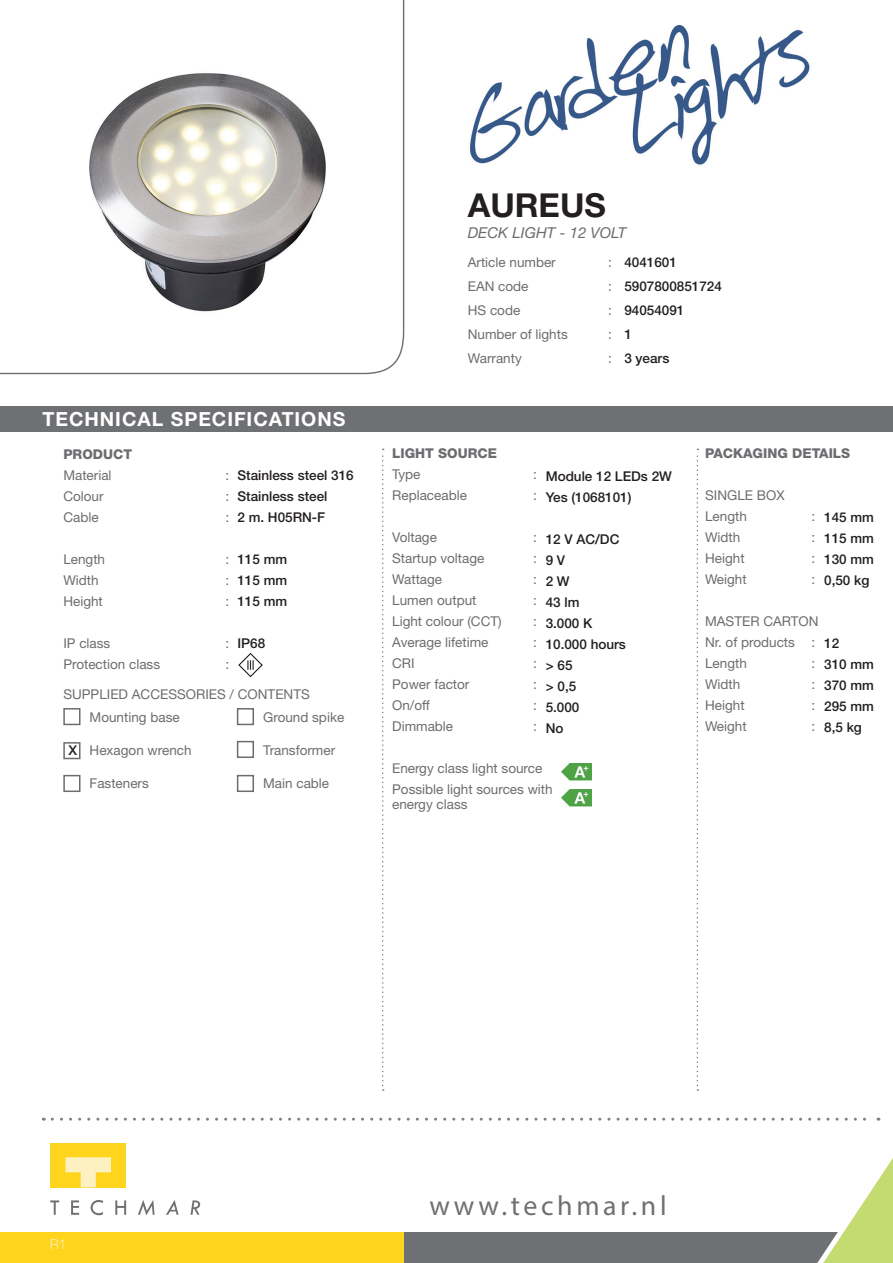
<style>
.page{position:relative;width:893px;height:1263px;background:#fff}
.page>*{position:absolute;margin:0;border:0;box-sizing:border-box;transform-origin:0 0}
.t1{font:700 33px "Helvetica Neue LT Std";color:#231f20}
.t2{font:27.9px "Myriad Pro";letter-spacing:.13em;color:#6f7073}
.t3{font:700 19.5px "Helvetica Neue LT Std";letter-spacing:.05em;color:#fff}
.t4{font:italic 15px "Helvetica Neue LT Std";color:#6c6d70}
.t5{font:13.5px/21px "Helvetica Neue LT Std";color:#6c6d70}
.t6{font:500 13.5px/21px "Helvetica Neue LT Std";color:#231f20}
.t7{font:800 13.5px "Helvetica Neue LT Std";color:#6c6d70}
.t8{font:100 13.5px "Helvetica Neue LT Std";color:#fff}
</style>
<div class="page">
<svg style="left:0;top:0;width:405px;height:375px"></svg>
<div style="left:0;top:406px;width:893px;height:26px;background:#6f7073"></div>
<svg style="left:52px;top:1118px;width:827px;height:3px"></svg>
<svg style="left:382px;top:449px;width:2px;height:642px"></svg>
<svg style="left:697px;top:449px;width:1px;height:642px"></svg>
<div style="left:404px;top:1232px;width:489px;height:31px;background:#6f7073"></div>
<div style="left:0;top:1232px;width:404px;height:31px;background:#fed41d"></div>
<svg style="left:50px;top:1200px;width:9px;height:15px"></svg>
<svg style="left:71px;top:1200px;width:8px;height:15px"></svg>
<svg style="left:115px;top:1200px;width:11px;height:15px"></svg>
<svg style="left:166px;top:1200px;width:13px;height:15px"></svg>
<svg style="left:191px;top:1200px;width:9px;height:15px"></svg>
<svg style="left:91px;top:1200px;width:12px;height:15px"></svg>
<svg style="left:138px;top:1200px;width:17px;height:15px"></svg>
<div style="left:50px;top:1143px;width:76px;height:44px;background:#fed41d"></div>
<svg style="left:65px;top:1157px;width:46px;height:30px"></svg>
<div style="left:63px;top:708px;width:17px;height:17px;border:2px solid #6c6d70"></div>
<div style="left:63px;top:742px;width:17px;height:17px;border:2px solid #6c6d70"></div>
<div style="left:63px;top:775px;width:17px;height:17px;border:2px solid #6c6d70"></div>
<div style="left:237px;top:708px;width:17px;height:17px;border:2px solid #6c6d70"></div>
<div style="left:237px;top:741px;width:17px;height:17px;border:2px solid #6c6d70"></div>
<div style="left:237px;top:775px;width:17px;height:17px;border:2px solid #6c6d70"></div>
<img style="left:238px;top:652px;width:25px;height:25px">
<img style="left:45px;top:36px;width:315px;height:315px">
<img style="left:470px;top:24px;width:340px;height:141px">
<img style="left:817px;top:1158px;width:76px;height:105px">
<img style="left:562px;top:763px;width:30px;height:17px">
<img style="left:562px;top:789px;width:30px;height:17px">
<h3 class="t3" style="left:43px;top:407px;width:304px">TECHNICAL SPECIFICATIONS</h3>
<p class="t7" style="left:63px;top:446px;width:70px">PRODUCT</p>
<p class="t5" style="left:63px;top:464px;width:50px">Material</p>
<p class="t5" style="left:225px;top:464px;width:5px">:</p>
<p class="t5" style="left:63px;top:485px;width:42px">Colour</p>
<p class="t5" style="left:225px;top:485px;width:5px">:</p>
<p class="t5" style="left:63px;top:506px;width:37px">Cable</p>
<p class="t5" style="left:225px;top:506px;width:5px">:</p>
<p class="t5" style="left:63px;top:548px;width:43px">Length</p>
<p class="t5" style="left:225px;top:548px;width:5px">:</p>
<p class="t5" style="left:63px;top:569px;width:37px">Width</p>
<p class="t5" style="left:225px;top:569px;width:5px">:</p>
<p class="t5" style="left:63px;top:590px;width:41px">Height</p>
<p class="t5" style="left:225px;top:590px;width:5px">:</p>
<p class="t5" style="left:63px;top:632px;width:48px">IP class</p>
<p class="t5" style="left:225px;top:632px;width:5px">:</p>
<p class="t5" style="left:63px;top:653px;width:98px">Protection class</p>
<p class="t5" style="left:225px;top:653px;width:5px">:</p>
<p class="t5" style="left:63px;top:683px;width:27px">Suppli</p>
<p class="t5" style="left:110px;top:683px;width:199px">ed acc essori es / contents</p>
<p class="t6" style="left:237px;top:465px;width:118px">Stainless steel 316<br>Stainless steel<br>2 m. H05RN-F</p>
<p class="t6" style="left:237px;top:549px;width:51px;text-align:justify">115 mm 115 mm 115 mm</p>
<p class="t6" style="left:237px;top:633px;width:29px">IP68</p>
<p class="t6" style="left:68px;top:739px;width:10px">X</p>
<p class="t5" style="left:90px;top:707px;width:92px">Mounting base</p>
<p class="t5" style="left:90px;top:740px;width:103px">Hexagon wrench</p>
<p class="t5" style="left:90px;top:773px;width:61px">Fasteners</p>
<p class="t5" style="left:263px;top:707px;width:83px">Ground spike</p>
<p class="t5" style="left:263px;top:740px;width:74px">Transformer</p>
<p class="t5" style="left:263px;top:773px;width:68px">Main cable</p>
<h1 class="t1" style="left:468px;top:185px;width:140px">AUREUS</h1>
<p class="t4" style="left:468px;top:224px;width:161px">DECK LIGHT - 12 VOLT</p>
<p class="t5" style="left:468px;top:252px;width:90px">Article number</p>
<p class="t5" style="left:608px;top:252px;width:5px">:</p>
<p class="t5" style="left:468px;top:276px;width:10px">EAN</p>
<p class="t5" style="left:498px;top:276px;width:32px">code</p>
<p class="t5" style="left:608px;top:276px;width:5px">:</p>
<p class="t5" style="left:468px;top:300px;width:54px">HS code</p>
<p class="t5" style="left:608px;top:300px;width:5px">:</p>
<p class="t5" style="left:468px;top:324px;width:102px">Number of lights</p>
<p class="t5" style="left:608px;top:324px;width:5px">:</p>
<p class="t5" style="left:468px;top:348px;width:55px">Warranty</p>
<p class="t5" style="left:608px;top:348px;width:5px">:</p>
<p class="t6" style="left:624px;top:250px;width:99px;line-height:24px">4041601<br>5907800851724<br>94054091<br>1<br>3 years</p>
<p class="t7" style="left:392px;top:445px;width:66px">LIGHT SOURC</p>
<p class="t7" style="left:488px;top:445px;width:11px">E</p>
<p class="t5" style="left:392px;top:464px;width:30px">Type</p>
<p class="t5" style="left:533px;top:464px;width:5px">:</p>
<p class="t5" style="left:392px;top:485px;width:76px">Replaceable</p>
<p class="t5" style="left:533px;top:485px;width:5px">:</p>
<p class="t5" style="left:392px;top:527px;width:46px">Voltage</p>
<p class="t5" style="left:533px;top:527px;width:5px">:</p>
<p class="t5" style="left:392px;top:548px;width:94px">Startup voltage</p>
<p class="t5" style="left:533px;top:548px;width:5px">:</p>
<p class="t5" style="left:392px;top:569px;width:52px">Wattage</p>
<p class="t5" style="left:533px;top:569px;width:5px">:</p>
<p class="t5" style="left:392px;top:590px;width:86px">Lumen output</p>
<p class="t5" style="left:533px;top:590px;width:5px">:</p>
<p class="t5" style="left:392px;top:611px;width:111px">Light colour (CCT)</p>
<p class="t5" style="left:533px;top:611px;width:5px">:</p>
<p class="t5" style="left:392px;top:632px;width:98px">Average lifetime</p>
<p class="t5" style="left:533px;top:632px;width:5px">:</p>
<p class="t5" style="left:392px;top:653px;width:24px">CRI</p>
<p class="t5" style="left:533px;top:653px;width:5px">:</p>
<p class="t5" style="left:392px;top:674px;width:79px">Power factor</p>
<p class="t5" style="left:533px;top:674px;width:5px">:</p>
<p class="t5" style="left:392px;top:695px;width:39px">On/off</p>
<p class="t5" style="left:533px;top:695px;width:5px">:</p>
<p class="t5" style="left:392px;top:716px;width:63px">Dimmable</p>
<p class="t5" style="left:533px;top:716px;width:5px">:</p>
<p class="t5" style="left:392px;top:758px;width:162px">Energy class light source<br>Possible light sources with</p>
<p class="t5" style="left:392px;top:794px;width:77px">energy class</p>
<p class="t6" style="left:546px;top:465px;width:128px">Module 12 LEDs 2W<br>Yes (1068101)</p>
<p class="t6" style="left:546px;top:528px;width:82px">12 V AC/DC<br>9 V<br>2 W<br>43 lm<br>3.000 K<br>10.000 hours &gt; 65<br>&gt; 0,5<br>5.000<br>No</p>
<p class="t7" style="left:705px;top:445px;width:147px">PACKAGING DETAILS</p>
<p class="t5" style="left:705px;top:485px;width:81px">Si ngle box<br>Length</p>
<p class="t6" style="left:824px;top:507px;width:51px;text-align:justify">145 mm 115 mm 130 mm 0,50 kg</p>
<p class="t5" style="left:811px;top:506px;width:5px">:</p>
<p class="t5" style="left:705px;top:527px;width:37px">Width</p>
<p class="t5" style="left:811px;top:527px;width:5px">:</p>
<p class="t5" style="left:705px;top:548px;width:41px">Height</p>
<p class="t5" style="left:811px;top:548px;width:5px">:</p>
<p class="t5" style="left:705px;top:569px;width:43px">Weight</p>
<p class="t5" style="left:811px;top:569px;width:5px">:</p>
<p class="t5" style="left:705px;top:611px;width:115px">Master carton<br>Nr. of products :<br>Length</p>
<p class="t6" style="left:824px;top:633px;width:51px">12<br>310 mm<br>370 mm<br>295 mm<br>8,5 kg</p>
<p class="t5" style="left:811px;top:653px;width:5px">:</p>
<p class="t5" style="left:705px;top:674px;width:37px">Width</p>
<p class="t5" style="left:811px;top:674px;width:5px">:</p>
<p class="t5" style="left:705px;top:695px;width:41px">Height</p>
<p class="t5" style="left:811px;top:695px;width:5px">:</p>
<p class="t5" style="left:705px;top:716px;width:43px">Weight</p>
<p class="t5" style="left:811px;top:716px;width:5px">:</p>
<p class="t8" style="left:50px;top:1237px;width:18px">R1</p>
<h2 class="t2" style="left:429px;top:1188px;width:239px">www.techmar.nl</h2>
</div>
